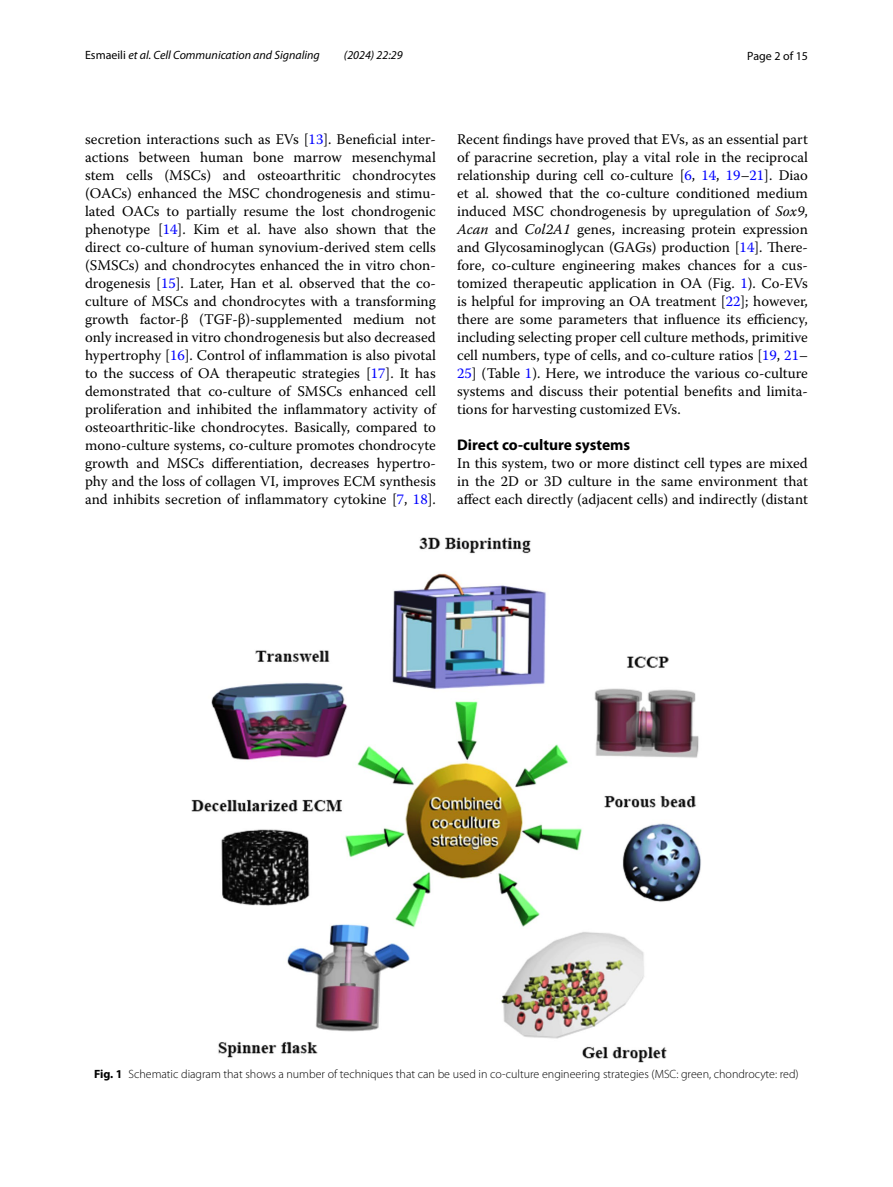
<style>
.page{position:relative;width:893px;height:1187px;background:#fff}
.page>*{position:absolute;margin:0;border:0;box-sizing:border-box;transform-origin:0 0}
.t1{font:700 15.45px "Myriad Pro";color:#000}
.t2{font:14.7px/18px "Warnock Pro";color:#000;text-align:justify}
.t3{font:300 12px "Myriad Pro";color:#000}
.t4{font:italic 12px "Myriad Pro";color:#000}
.t5{font:12px "Myriad Pro";color:#000}
.s1{font-style:normal}
.s2{color:#00f}
.s3{font-style:italic}
.s4{font-weight:700}
</style>
<div class="page">
<img style="left:191px;top:537px;width:510px;height:525px">
<p class="t4" style="left:85px;top:48px;width:236px"><span class="s1">Esmaeili</span> et al. Cell Communication and Signaling</p>
<p class="t4" style="left:344px;top:48px;width:60px">(2024) 22:29</p>
<p class="t5" style="left:747px;top:48px;width:62px">Page 2 of 15</p>
<p class="t2" style="left:85px;top:130px;width:352px">secretion interactions such as EVs [<span class="s2">13</span>]. Beneficial inter&shy;actions between human bone marrow mesenchymal stem cells (MSCs) and osteoarthritic chondrocytes (OACs) enhanced the MSC chondrogenesis and stimu&shy;lated OACs to partially resume the lost chondrogenic phenotype [<span class="s2">14</span>]. Kim et al. have also shown that the direct co-culture of human synovium-derived stem cells (SMSCs) and chondrocytes enhanced the in vitro chon&shy;drogenesis [<span class="s2">15</span>]. Later, Han et al. observed that the co&shy;culture of MSCs and chondrocytes with a transforming growth factor-β (TGF-β)-supplemented medium not only increased in vitro chondrogenesis but also decreased hypertrophy [<span class="s2">16</span>]. Control of inflammation is also pivotal to the success of OA therapeutic strategies [<span class="s2">17</span>]. It has demonstrated that co-culture of SMSCs enhanced cell proliferation and inhibited the inflammatory activity of osteoarthritic-like chondrocytes. Basically, compared to mono-culture systems, co-culture promotes chondrocyte growth and MSCs differentiation, decreases hypertro&shy;phy and the loss of collagen VI, improves ECM synthesis and inhibits secretion of inflammatory cytokine [<span class="s2">7</span>, <span class="s2">18</span>].</p>
<p class="t2" style="left:457px;top:130px;width:352px">Recent findings have proved that EVs, as an essential part of paracrine secretion, play a vital role in the reciprocal relationship during cell co-culture [<span class="s2">6</span>, <span class="s2">14</span>, <span class="s2">19</span>–<span class="s2">21</span>]. Diao et al. showed that the co-culture conditioned medium induced MSC chondrogenesis by upregulation of <span class="s3">Sox9</span>, <span class="s3">Acan</span> and <span class="s3">Col2A1</span> genes, increasing protein expression and Glycosaminoglycan (GAGs) production [<span class="s2">14</span>]. There&shy;fore, co-culture engineering makes chances for a cus&shy;tomized therapeutic application in OA (Fig. <span class="s2">1</span>). Co-EVs is helpful for improving an OA treatment [<span class="s2">22</span>]; however, there are some parameters that influence its efficiency, including selecting proper cell culture methods, primitive cell numbers, type of cells, and co-culture ratios [<span class="s2">19</span>, <span class="s2">21</span>– <span class="s2">25</span>] (Table <span class="s2">1</span>). Here, we introduce the various co-culture systems and discuss their potential benefits and limita&shy;tions for harvesting customized EVs.</p>
<p class="t1" style="left:457px;top:434px;width:175px">Direct co‑culture systems</p>
<p class="t2" style="left:457px;top:454px;width:352px">In this system, two or more distinct cell types are mixed in the 2D or 3D culture in the same environment that affect each directly (adjacent cells) and indirectly (distant</p>
<p class="t3" style="left:94px;top:1067px;width:706px"><span class="s4">Fig. 1</span> Schematic diagram that shows a number of techniques that can be used in co-culture engineering strategies (MSC: green, chondrocyte: red)</p>
</div>
